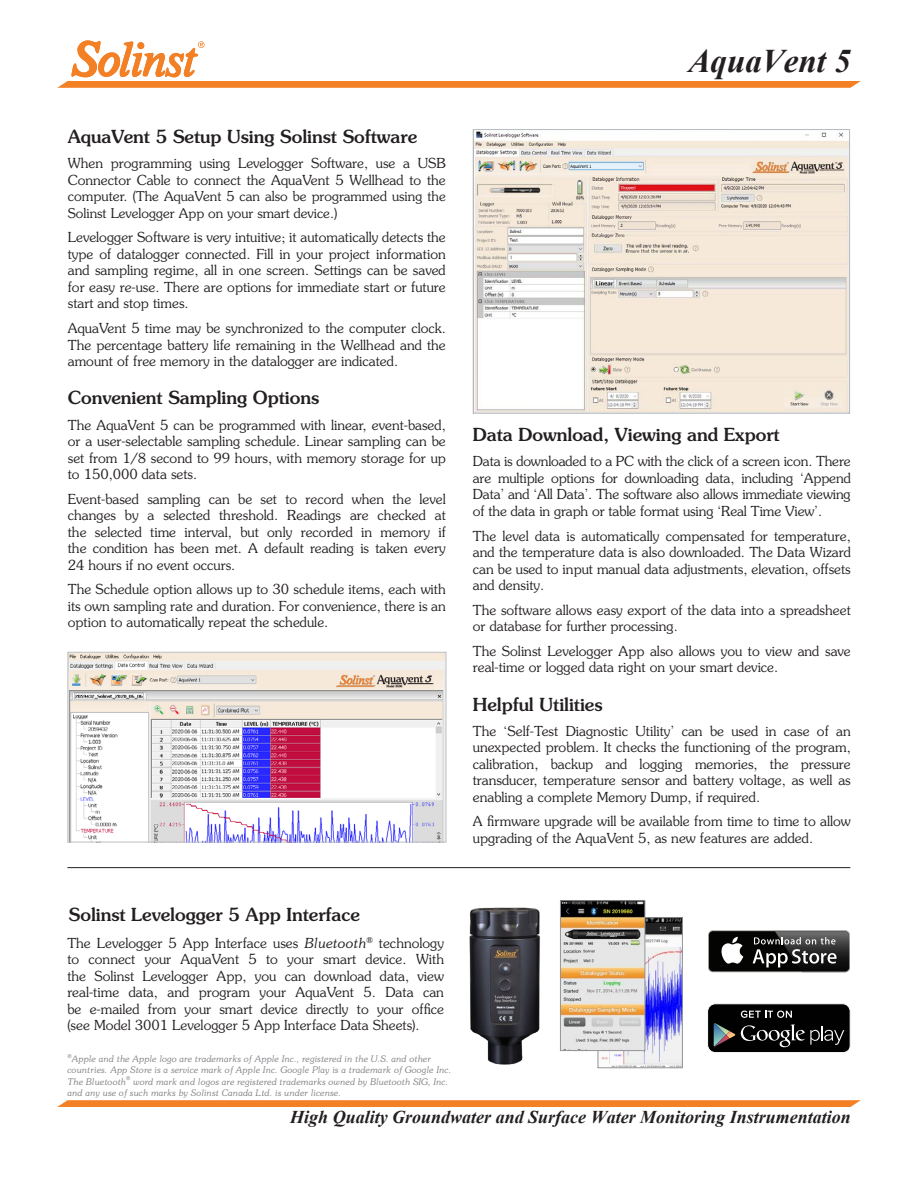
<style>
.page{position:relative;width:918px;height:1188px;background:#fff}
.page>*{position:absolute;margin:0;border:0;box-sizing:border-box;transform-origin:0 0}
.t1{font:italic 700 33px "Times New Roman";color:#231f20}
.Body_Subtitles{font:500 18px "Souvenir Std";color:#231f20}
.t2{font:italic 700 18px "Times New Roman";color:#231f20}
.Body_Text{font:300 13.8px/16.5px "Souvenir Std";color:#231f20;text-align:justify}
.Body_Text-2{font:300 13.5px/16.5px "Souvenir Std";color:#231f20}
.t3{font:italic 300 9px/11.2px "Souvenir Std";color:#808285}
.t4{font:italic 300 5.25px "Souvenir Std";color:#808285}
.s1{font-size:13.8px}
.s2{font-style:italic}
</style>
<div class="page">
<svg style="left:57px;top:1100px;width:804px;height:7px;background:#f4852e"></svg>
<svg style="left:57px;top:40px;width:804px;height:48px"></svg>
<hr style="left:67px;top:867px;width:783px;height:1px;background:#231f20">
<img style="left:475px;top:131px;width:373px;height:280px">
<div style="left:473px;top:129px;width:377px;height:284px;border:1px solid #bcbdc0"></div>
<img style="left:469px;top:907px;width:71px;height:158px">
<div style="left:708px;top:1004px;width:142px;height:49px;background:#010101;border-radius:8px"></div>
<div style="left:707px;top:1003px;width:144px;height:50px;border:1px solid #fff;border-radius:8px"></div>
<svg style="left:741px;top:1025px;width:103px;height:22px"></svg>
<svg style="left:741px;top:1011px;width:51px;height:7px"></svg>
<svg style="left:714px;top:1023px;width:21px;height:23px"></svg>
<img style="left:600px;top:919px;width:81px;height:147px">
<div style="left:598px;top:917px;width:85px;height:151px;border:1px solid #939598"></div>
<img style="left:562px;top:902px;width:81px;height:147px">
<div style="left:560px;top:900px;width:85px;height:151px;border:1px solid #939598"></div>
<svg style="left:708px;top:930px;width:142px;height:42px"></svg>
<div style="left:709px;top:931px;width:140px;height:40px;background:#040503;border-radius:4px"></div>
<svg style="left:721px;top:937px;width:22px;height:27px"></svg>
<img style="left:774px;top:930px;width:76px;height:42px">
<img style="left:775px;top:931px;width:74px;height:40px">
<svg style="left:753px;top:937px;width:84px;height:30px"></svg>
<img style="left:70px;top:654px;width:374px;height:186px">
<div style="left:68px;top:652px;width:378px;height:190px;border:1px solid #bcbdc0"></div>
<p class="Body_Subtitles" style="left:68px;top:126px;width:351px">AquaVent 5 Setup Using Solinst Software</p>
<p class="Body_Text" style="left:68px;top:155px;width:379px">When programming using Levelogger Software, use a USB<br>Connector Cable to connect the AquaVent 5 Wellhead to the</p>
<p class="Body_Text-2" style="left:68px;top:188px;width:379px"><span class="s1">computer. (</span>The AquaVent 5 can also be programmed using the<br>Solinst Levelogger App on your smart device.)</p>
<p class="Body_Text" style="left:68px;top:229px;width:380px">Levelogger Software is very intuitive; it automatically detects the type of datalogger connected. Fill in your project information and sampling regime, all in one screen. Settings can be saved for easy re-use. There are options for immediate start or future start and stop times.</p>
<p class="Body_Text" style="left:68px;top:320px;width:380px">AquaVent 5 time may be synchronized to the computer clock.<br>The percentage battery life remaining in the Wellhead and the amount of free memory in the datalogger are indicated.</p>
<p class="Body_Subtitles" style="left:68px;top:387px;width:253px">Convenient Sampling Options</p>
<p class="Body_Text" style="left:68px;top:416px;width:380px">The AquaVent 5 can be programmed with linear, event-based, or a user-selectable sampling schedule. Linear sampling can be set from 1/8 second to 99 hours, with memory storage for up to 150,000 data sets.</p>
<p class="Body_Text" style="left:68px;top:491px;width:380px">Event-based sampling can be set to record when the level changes by a selected threshold. Readings are checked at the selected time interval, but only recorded in memory if the condition has been met. A default reading is taken every 24 hours if no event occurs.</p>
<p class="Body_Text" style="left:68px;top:581px;width:379px">The Schedule option allows up to 30 schedule items, each with its own sampling rate and duration. For convenience, there is an option to automatically repeat the schedule.</p>
<h1 class="t1" style="left:689px;top:38px;width:164px">AquaVent 5</h1>
<p class="Body_Subtitles" style="left:473px;top:424px;width:308px">Data Download, Viewing and Export</p>
<p class="Body_Text" style="left:473px;top:453px;width:380px">Data is downloaded to a PC with the click of a screen icon. There are multiple options for downloading data, including ‘Append Data’ and ‘All Data’. The software also allows immediate viewing of the data in graph or table format using ‘Real Time View’.</p>
<p class="Body_Text" style="left:473px;top:527px;width:380px">The level data is automatically compensated for temperature, and the temperature data is also downloaded. The Data Wizard can be used to input manual data adjustments, elevation, offsets and density.</p>
<p class="Body_Text" style="left:473px;top:602px;width:379px">The software allows easy export of the data into a spreadsheet or database for further processing.</p>
<p class="Body_Text" style="left:473px;top:643px;width:379px">The Solinst Levelogger App also allows you to view and save real-time or logged data right on your smart device.</p>
<p class="Body_Subtitles" style="left:473px;top:693px;width:131px">Helpful Utilities</p>
<p class="Body_Text" style="left:473px;top:723px;width:380px">The ‘Self-Test Diagnostic Utility’ can be used in case of an unexpected problem. It checks the functioning of the program, calibration, backup and logging memories, the pressure transducer, temperature sensor and battery voltage, as well as enabling a complete Memory Dump, if required.</p>
<p class="Body_Text" style="left:473px;top:813px;width:379px">A firmware upgrade will be available from time to time to allow upgrading of the AquaVent 5, as new features are added.</p>
<p class="Body_Subtitles" style="left:69px;top:903px;width:293px">Solinst Levelogger 5 App Interface</p>
<p class="Body_Text" style="left:67px;top:935px;width:378px">The Levelogger 5 App Interface uses <span class="s2">Bluetooth</span><sup>®</sup> technology to connect your AquaVent 5 to your smart device. With the Solinst Levelogger App, you can download data, view real-time data, and program your AquaVent 5. Data can be e-mailed from your smart device directly to your office (see Model 3001 Levelogger 5 App Interface Data Sheets).</p>
<p class="t4" style="left:68px;top:1052px;width:6px">®</p>
<p class="t3" style="left:68px;top:1053px;width:385px;text-indent:4px">Apple and the Apple logo are trademarks of Apple Inc., registered in the U.S. and other countries. App Store is a service mark of Apple Inc. Google Play is a trademark of Google Inc.</p>
<p class="t3" style="left:68px;top:1076px;width:60px">The Bluetooth</p>
<p class="t4" style="left:126px;top:1075px;width:6px">®</p>
<p class="t3" style="left:68px;top:1076px;width:382px;text-indent:66px">word mark and logos are registered trademarks owned by Bluetooth SIG, Inc. and any use of such marks by Solinst Canada Ltd. is under license.</p>
<h2 class="t2" style="left:290px;top:1105px;width:562px">High Quality Groundwater and Surface Water Monitoring Instrumentation</h2>
</div>
